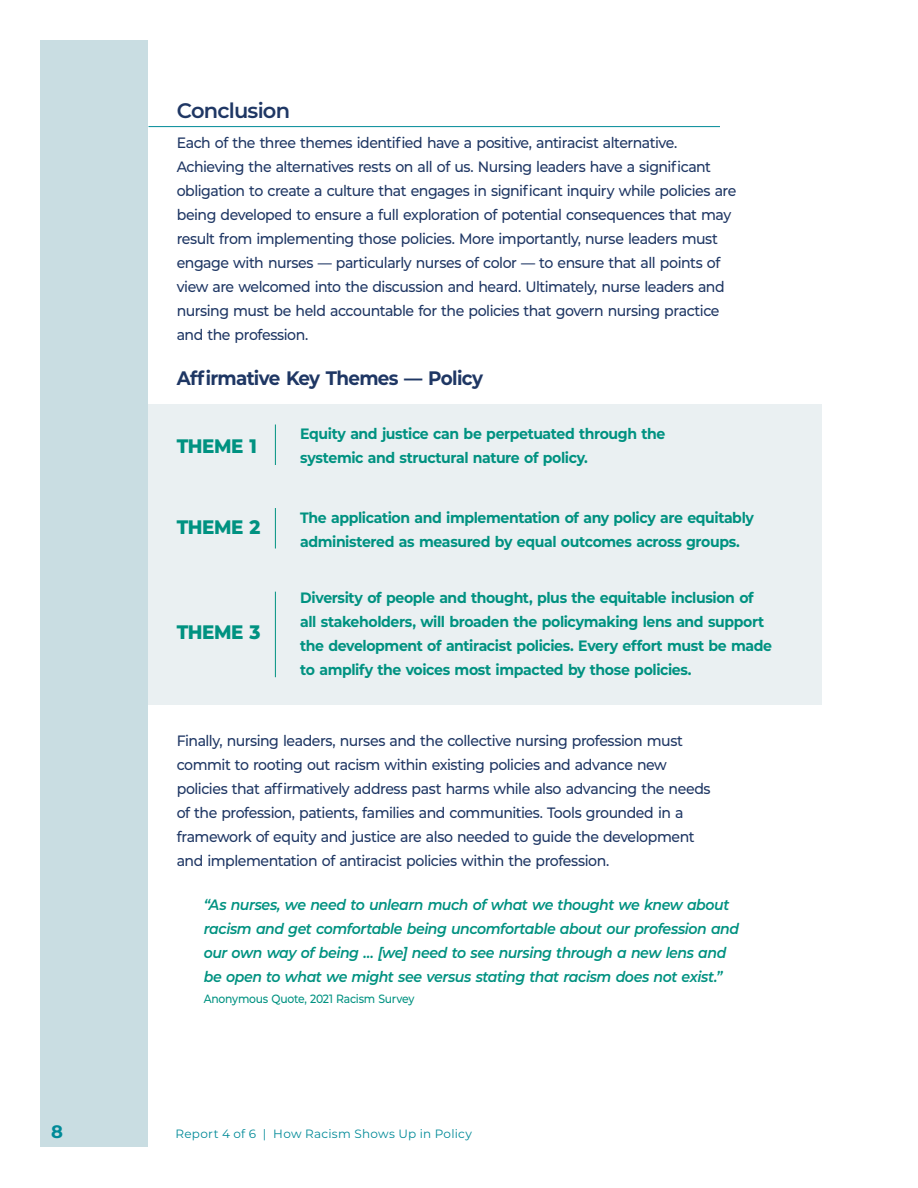
<style>
.page{position:relative;width:918px;height:1188px;background:#fff}
.page>*{position:absolute;margin:0;border:0;box-sizing:border-box;transform-origin:0 0}
.t1{font:600 21px "Montserrat";letter-spacing:-.04em;color:#1f3764}
.t2{font:700 19.5px "Montserrat";letter-spacing:-.04em;color:#1f3764;scale:.94 1}
.t3{font:800 19.5px "Montserrat";letter-spacing:-.02em;color:#009281;scale:.94 1}
.t4{font:700 18px "Montserrat";color:#008a98}
.t5{font:500 15px/24px "Montserrat";letter-spacing:-.035em;color:#1f3764;scale:.94 1}
.t6{font:700 15px/24px "Montserrat";letter-spacing:-.03em;color:#009281;scale:.94 1}
.t7{font:italic 600 15px/24px "Montserrat";letter-spacing:-.03em;color:#009281;scale:.94 1}
.t8{font:12px "Montserrat";letter-spacing:.02em;color:#008a98}
.t9{font:500 12px "Montserrat";letter-spacing:-.02em;color:#009281;scale:.9 1}
</style>
<div class="page">
<div style="left:40px;top:40px;width:108px;height:1108px;background:#c9dde2"></div>
<div style="left:148px;top:405px;width:674px;height:300px;background:#eaf0f2"></div>
<hr style="left:148px;top:126px;width:572px;height:1px;background:#008a98">
<hr style="left:275px;top:424px;width:1px;height:41px;background:#009281">
<hr style="left:275px;top:508px;width:1px;height:41px;background:#009281">
<hr style="left:275px;top:592px;width:1px;height:85px;background:#009281">
<h1 class="t1" style="left:177px;top:95px;width:115px">Conclusion</h1>
<p class="t5" style="left:177px;top:130px;width:597px">Each of the three themes identified have a positive, antiracist alternative.<br>Achieving the alternatives rests on all of us. Nursing leaders have a significant obligation to create a culture that engages in significant inquiry while policies are being developed to ensure a full exploration of potential consequences that may result from implementing those policies. More importantly, nurse leaders must engage with nurses — particularly nurses of color — to ensure that all points of view are welcomed into the discussion and heard. Ultimately, nurse leaders and nursing must be held accountable for the policies that govern nursing practice and the profession.</p>
<h2 class="t2" style="left:177px;top:364px;width:327px">Affirmative Key Themes — Policy</h2>
<h2 class="t3" style="left:177px;top:432px;width:87px">THEME 1</h2>
<h2 class="t3" style="left:177px;top:513px;width:90px">THEME 2</h2>
<h2 class="t3" style="left:177px;top:618px;width:91px">THEME 3</h2>
<p class="t6" style="left:300px;top:421px;width:390px">Equity and justice can be perpetuated through the systemic and structural nature of policy.</p>
<p class="t6" style="left:300px;top:504px;width:484px">The application and implementation of any policy are equitably administered as measured by equal outcomes across groups.</p>
<p class="t6" style="left:300px;top:585px;width:504px">Diversity of people and thought, plus the equitable inclusion of all stakeholders, will broaden the policymaking lens and support the development of antiracist policies. Every effort must be made to amplify the voices most impacted by those policies.</p>
<p class="t5" style="left:177px;top:728px;width:570px">Finally, nursing leaders, nurses and the collective nursing profession must commit to rooting out racism within existing policies and advance new policies that affirmatively address past harms while also advancing the needs of the profession, patients, families and communities. Tools grounded in a framework of equity and justice are also needed to guide the development and implementation of antiracist policies within the profession.</p>
<p class="t7" style="left:204px;top:892px;width:571px">“As nurses, we need to unlearn much of what we thought we knew about racism and get comfortable being uncomfortable about our profession and our own way of being … [we] need to see nursing through a new lens and be open to what we might see versus stating that racism does not exist.”</p>
<p class="t9" style="left:204px;top:991px;width:236px">Anonymous Quote, 2021 Racism Survey</p>
<p class="t4" style="left:51px;top:1119px;width:13px">8</p>
<p class="t8" style="left:176px;top:1126px;width:298px">Report 4 of 6 | How Racism Shows Up in Policy</p>
</div>
